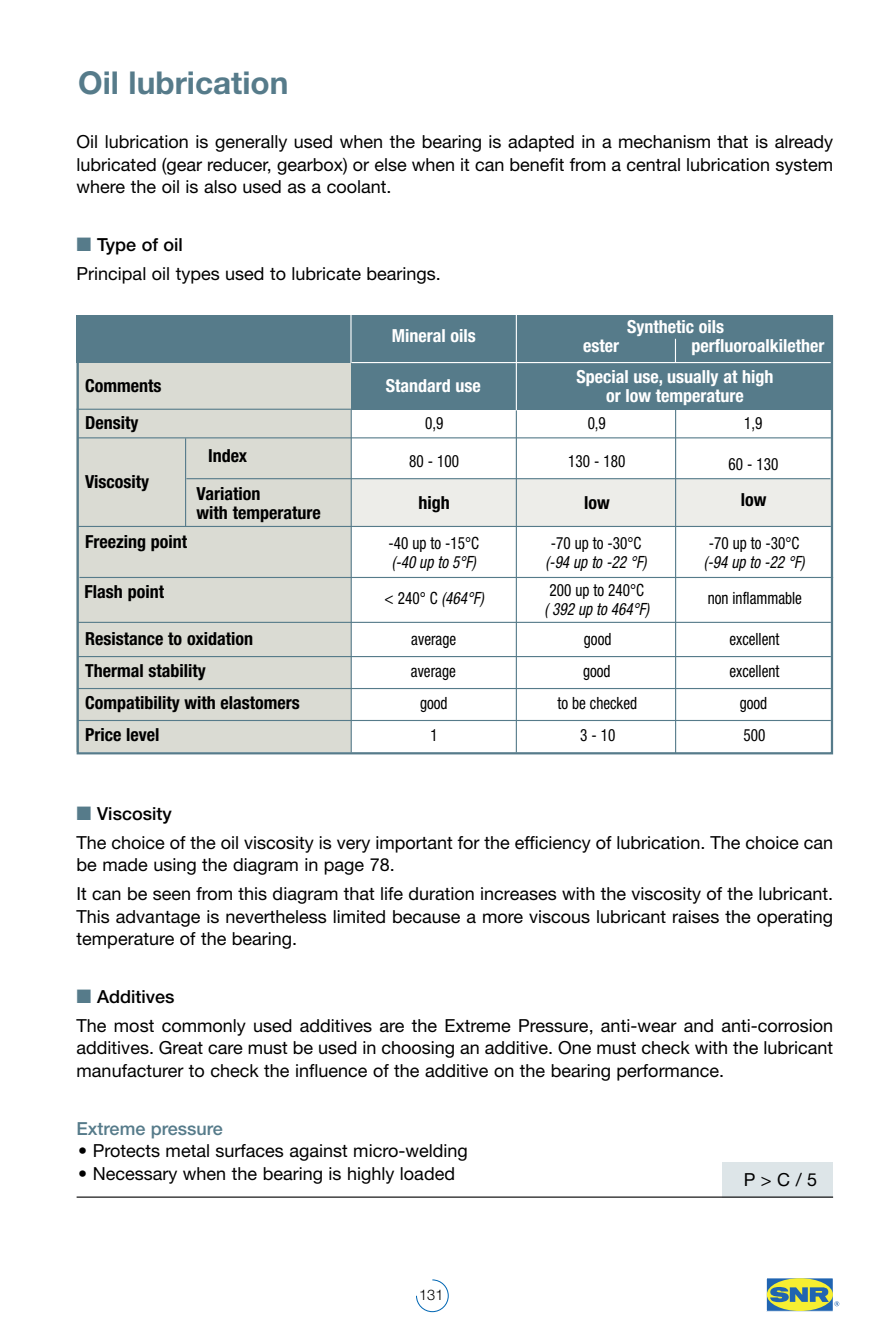
<style>
.page{position:relative;width:881px;height:1340px;background:#fff}
.page>*{position:absolute;margin:0;border:0;box-sizing:border-box;transform-origin:0 0}
.t1{font:700 31.5px "Helvetica Neue";color:#567b8a}
.t2{font:18px/22.5px "Helvetica Neue";color:#000}
.t3{font:700 condensed 18px/37.8px "Helvetica Neue";color:#000;text-align:center}
.t4{font:700 condensed 18px/19.1px "Helvetica Neue";color:#fff;text-align:center}
.t5{font:500 18px "Helvetica Neue";color:#567b8a}
.t6{font:condensed 16.88px/31.9px "Helvetica Neue";color:#000;text-align:center;scale:.9 1}
.t7{font:italic condensed 16.88px/36.2px "Helvetica Neue";color:#000;text-align:center;scale:.9 1}
.t8{font:300 14.62px "Helvetica Neue";color:#000}
.s1{font-family:"European Pi Three";color:#567b8a}
.s2{font-weight:500}
.s3{font-style:normal}
</style>
<div class="page">
<div style="left:351px;top:480px;width:481px;height:46px;background:#edede9"></div>
<div style="left:77px;top:315px;width:755px;height:95px;background:#567b8a"></div>
<div style="left:77px;top:364px;width:274px;height:388px;background:#dadbd3"></div>
<svg style="left:416px;top:1279px;width:32px;height:33px"></svg>
<svg style="left:767px;top:1279px;width:64px;height:30px"></svg>
<div style="left:765px;top:1277px;width:68px;height:34px;border:1px solid #fff"></div>
<div style="left:766px;top:1278px;width:66px;height:32px;background:#f6ee31;border-radius:50%"></div>
<svg style="left:770px;top:1286px;width:58px;height:16px"></svg>
<svg style="left:834px;top:1301px;width:5px;height:5px"></svg>
<div style="left:722px;top:1161px;width:110px;height:36px;background:#dde5e8"></div>
<hr style="left:77px;top:1196px;width:755px;height:1px;background:#000">
<hr style="left:77px;top:437px;width:753px;height:1px;background:#567b8a">
<hr style="left:77px;top:526px;width:753px;height:1px;background:#567b8a">
<hr style="left:77px;top:622px;width:753px;height:1px;background:#567b8a">
<hr style="left:77px;top:656px;width:753px;height:1px;background:#567b8a">
<hr style="left:77px;top:688px;width:753px;height:1px;background:#567b8a">
<hr style="left:77px;top:720px;width:753px;height:1px;background:#567b8a">
<hr style="left:350px;top:409px;width:1px;height:343px;background:#567b8a">
<hr style="left:674px;top:409px;width:2px;height:344px;background:#567b8a">
<hr style="left:351px;top:362px;width:479px;height:1px;background:#fff">
<hr style="left:515px;top:410px;width:1px;height:342px;background:#567b8a">
<hr style="left:186px;top:478px;width:644px;height:1px;background:#567b8a">
<hr style="left:185px;top:438px;width:1px;height:88px;background:#567b8a">
<svg style="left:674px;top:339px;width:1px;height:23px"></svg>
<hr style="left:77px;top:408px;width:273px;height:2px;background:#567b8a">
<div style="left:77px;top:315px;width:755px;height:439px;border:2px solid #567b8a"></div>
<hr style="left:79px;top:577px;width:753px;height:1px;background:#567b8a">
<hr style="left:515px;top:314px;width:1px;height:96px;background:#fff">
<hr style="left:350px;top:312px;width:1px;height:51px;background:#fff">
<h1 class="t1" style="left:78px;top:72px;width:212px">Oil lubrication</h1>
<p class="t2" style="left:77px;top:132px;width:757px;text-align:justify">Oil lubrication is generally used when the bearing is adapted in a mechanism that is already lubricated (gear reducer, gearbox) or else when it can benefit from a central lubrication system where the oil is also used as a coolant.</p>
<p class="t2" style="left:77px;top:232px;width:365px;line-height:28.8px"><span class="s1">-</span> <span class="s2">Type of oil<br></span>Principal oil types used to lubricate bearings.</p>
<p class="t4" style="left:391px;top:328px;width:85px">Mineral oils</p>
<p class="t3" style="left:85px;top:369px;width:78px">Comments</p>
<p class="t4" style="left:385px;top:378px;width:97px">Standard use</p>
<p class="t3" style="left:85px;top:405px;width:55px">Density</p>
<p class="t3" style="left:85px;top:464px;width:65px">Viscosity</p>
<p class="t3" style="left:196px;top:438px;width:65px">Index<br>Variation</p>
<p class="t3" style="left:196px;top:495px;width:126px">with temperature</p>
<p class="t6" style="left:425px;top:408px;width:22px">0,9</p>
<p class="t6" style="left:409px;top:446px;width:57px">80 - 100</p>
<p class="t3" style="left:418px;top:485px;width:33px">high</p>
<p class="t4" style="left:626px;top:318px;width:98px">Synthetic oils</p>
<p class="t4" style="left:583px;top:337px;width:37px">ester</p>
<p class="t4" style="left:691px;top:337px;width:134px">perfluoroalkilether</p>
<p class="t4" style="left:576px;top:368px;width:198px">Special use, usually at high or low temperature</p>
<p class="t6" style="left:587px;top:408px;width:22px">0,9</p>
<p class="t6" style="left:568px;top:446px;width:65px">130 - 180</p>
<p class="t3" style="left:583px;top:485px;width:27px">low</p>
<p class="t6" style="left:744px;top:408px;width:22px">1,9</p>
<p class="t6" style="left:728px;top:450px;width:57px">60 - 130</p>
<p class="t3" style="left:740px;top:482px;width:27px">low</p>
<p class="t3" style="left:85px;top:524px;width:104px">Freezing point</p>
<p class="t6" style="left:388px;top:528px;width:102px">-40 up to -15°C</p>
<p class="t7" style="left:384px;top:545px;width:111px">(-40 up to 5°F)<br><span class="s3">&lt; 240° C</span> (464°F)</p>
<p class="t6" style="left:410px;top:624px;width:52px">average average good<br>1</p>
<p class="t6" style="left:550px;top:528px;width:102px">-70 up to -30°C</p>
<p class="t7" style="left:545px;top:545px;width:113px">(-94 up to -22 °F)</p>
<p class="t6" style="left:549px;top:575px;width:106px">200 up to 240°C</p>
<p class="t7" style="left:544px;top:592px;width:118px">( 392 up to 464°F)</p>
<p class="t6" style="left:557px;top:624px;width:90px">good<br>good<br>to be checked</p>
<p class="t3" style="left:85px;top:574px;width:81px">Flash point</p>
<p class="t3" style="left:85px;top:621px;width:169px">Resistance to oxidation</p>
<p class="t3" style="left:85px;top:653px;width:122px">Thermal stability</p>
<p class="t3" style="left:85px;top:685px;width:216px">Compatibility with elastomers</p>
<p class="t3" style="left:85px;top:717px;width:76px">Price level</p>
<p class="t6" style="left:580px;top:720px;width:41px">3-10</p>
<p class="t6" style="left:708px;top:528px;width:102px">-70 up to -30°C</p>
<p class="t7" style="left:703px;top:545px;width:113px">(-94 up to -22 °F)</p>
<p class="t6" style="left:707px;top:583px;width:106px">non inflammable</p>
<p class="t6" style="left:729px;top:624px;width:57px">excellent excellent good<br>500</p>
<p class="t2" style="left:77px;top:800px;width:757px;line-height:28.8px"><span class="s1">-</span> <span class="s2">Viscosity<br></span>The choice of the oil viscosity is very important for the efficiency of lubrication. The choice can</p>
<p class="t2" style="left:77px;top:852px;width:757px;line-height:28.8px">be made using the diagram in page 78.<br>It can be seen from this diagram that life duration increases with the viscosity of the lubricant.</p>
<p class="t2" style="left:77px;top:906px;width:757px">This advantage is nevertheless limited because a more viscous lubricant raises the operating temperature of the bearing.</p>
<p class="t2" style="left:77px;top:983px;width:757px;line-height:28.8px"><span class="s1">-</span> <span class="s2">Additives<br></span>The most commonly used additives are the Extreme Pressure, anti-wear and anti-corrosion</p>
<p class="t2" style="left:77px;top:1038px;width:757px">additives. Great care must be used in choosing an additive. One must check with the lubricant manufacturer to check the influence of the additive on the bearing performance.</p>
<p class="t5" style="left:77px;top:1121px;width:148px">Extreme pressure</p>
<p class="t2" style="left:78px;top:1141px;width:391px">• Protects metal surfaces against micro-welding</p>
<p class="t2" style="left:78px;top:1163px;width:378px">• Necessary when the bearing is highly loaded</p>
<p class="t8" style="left:419px;top:1289px;width:26px">131</p>
<p class="t2" style="left:743px;top:1170px;width:75px">P&gt;C/5</p>
</div>
